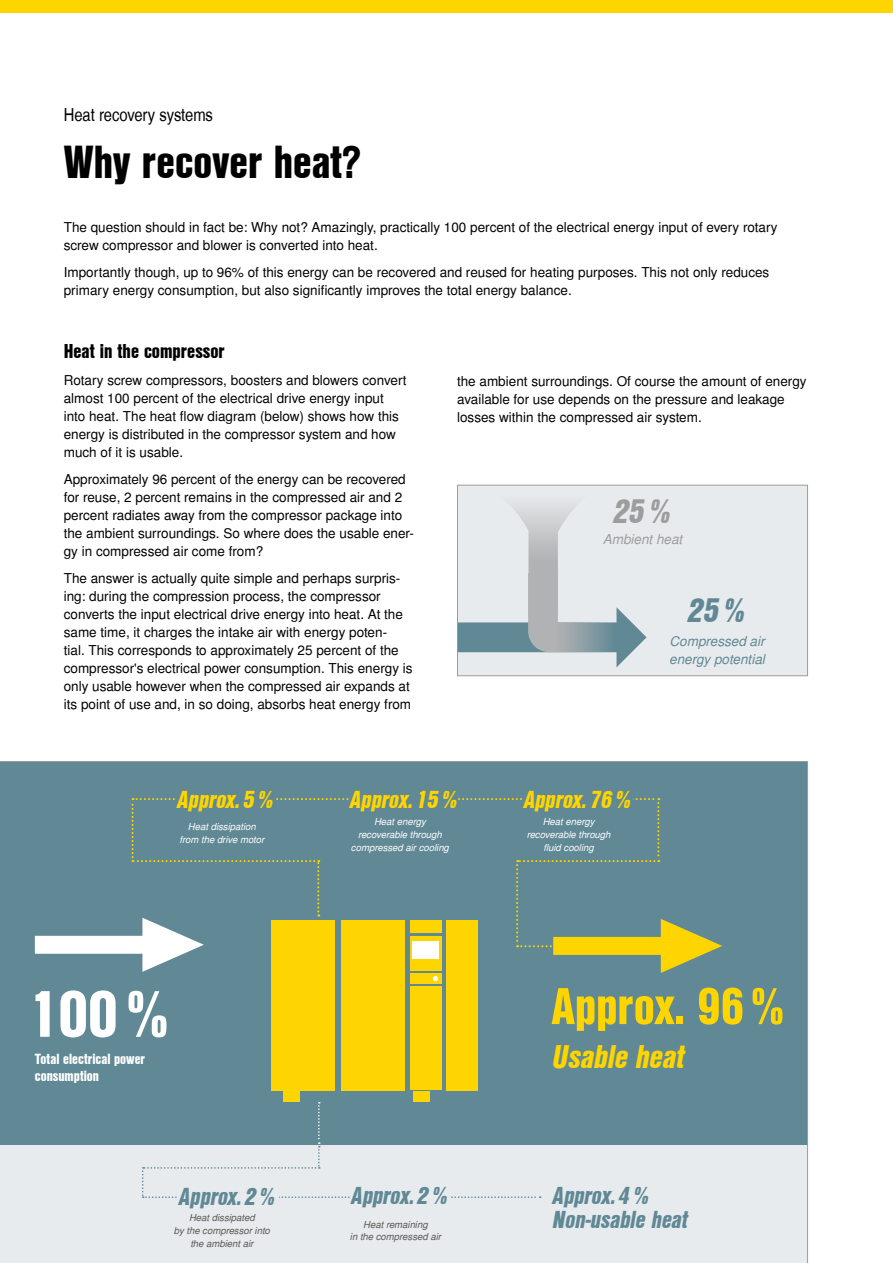
<style>
.page{position:relative;width:893px;height:1263px;background:#fff}
.page>*{position:absolute;margin:0;border:0;box-sizing:border-box;transform-origin:0 0}
.t1{font:63.6px "Nimbus San L Bla Con";color:#fff}
.t2{font:50.1px "Nimbus San L Bla Con";color:#ffd500}
.t3{font:45px "Nimbus San L Bla Con";color:#000}
.t4{font:33px "Nimbus San L Bla Con Ita";color:#9c9d9d}
.t5{font:33px "Nimbus San L Bla Con Ita";color:#608995}
.t6{font:31.8px "Nimbus San L Bla Con Ita";color:#ffd500}
.t7{font:23.85px "Nimbus San L Bla Con Ita";color:#608995}
.t8{font:23.85px "Nimbus San L Bla Con Ita";color:#ffd500}
.t9{font:19.5px "Nimbus San L Bla Con";color:#000}
.t10{font:18px "Nimbus San L Reg Con";color:#000}
.t11{font:14.25px/17.5px "Nimbus San L Bla Con";color:#fff}
.t12{font:13.5px/18px "Nimbus San L";color:#000}
.t13{font:italic 13.5px/18px "Nimbus San L";color:#608995}
.t14{font:italic 13.5px "Nimbus San L";color:#9c9d9d}
.t15{font:italic 9.6px/12.8px "Nimbus San L";color:#fff;text-align:center}
.t16{font:italic 9.6px/12.8px "Nimbus San L";color:#575756;text-align:center}
</style>
<div class="page">
<div style="left:0;top:0;width:893px;height:13px;background:#ffd500"></div>
<svg style="left:0;top:761px;width:808px;height:502px;background:#8fa79c"></svg>
<div style="left:457px;top:485px;width:351px;height:191px;background:#e8ebed;border:1px solid #9c9d9d"></div>
<svg style="left:458px;top:495px;width:189px;height:172px"></svg>
<h3 class="t10" style="left:64px;top:104px;width:151px">Heat recovery systems</h3>
<h3 class="t3" style="left:64px;top:128px;width:299px">Why recover heat?</h3>
<p class="t12" style="left:64px;top:219px;width:715px">The question should in fact be: Why not? Amazingly, practically 100 percent of the electrical energy input of every rotary screw compressor and blower is converted into heat.</p>
<p class="t12" style="left:64px;top:264px;width:707px">Importantly though, up to 96% of this energy can be recovered and reused for heating purposes. This not only reduces primary energy consumption, but also significantly improves the total energy balance.</p>
<h3 class="t9" style="left:64px;top:337px;width:162px">Heat in the compressor</h3>
<p class="t12" style="left:64px;top:372px;width:344px">Rotary screw compressors, boosters and blowers convert almost 100 percent of the electrical drive energy input into heat. The heat flow diagram (below) shows how this energy is distributed in the compressor system and how much of it is usable.</p>
<p class="t12" style="left:64px;top:471px;width:352px">Approximately 96 percent of the energy can be recovered for reuse, 2 percent remains in the compressed air and 2 percent radiates away from the compressor package into the ambient surroundings. So where does the usable ener&shy;gy in compressed air come from?</p>
<p class="t12" style="left:64px;top:570px;width:350px">The answer is actually quite simple and perhaps surpris&shy;ing: during the compression process, the compressor converts the input electrical drive energy into heat. At the same time, it charges the intake air with energy poten-<br>tial. This corresponds to approximately 25 percent of the compressor's electrical power consumption. This energy is only usable however when the compressed air expands at its point of use and, in so doing, absorbs heat energy from</p>
<p class="t12" style="left:457px;top:372px;width:351px">the ambient surroundings. Of course the amount of energy available for use depends on the pressure and leakage losses within the compressed air system.</p>
<h3 class="t4" style="left:614px;top:487px;width:59px">25%</h3>
<p class="t14" style="left:603px;top:531px;width:81px">Ambient heat</p>
<h3 class="t5" style="left:688px;top:586px;width:59px">25%</h3>
<p class="t13" style="left:669px;top:633px;width:97px">Compressed air energy potential</p>
<h3 class="t8" style="left:178px;top:781px;width:98px">Approx. 5 %</h3>
<h3 class="t8" style="left:351px;top:781px;width:109px">Approx. 15 %</h3>
<h3 class="t8" style="left:524px;top:781px;width:109px">Approx. 76 %</h3>
<p class="t15" style="left:351px;top:816px;width:99px">Heat energy recoverable through compressed air cooling</p>
<p class="t15" style="left:180px;top:820px;width:86px">Heat dissipation from the drive motor</p>
<p class="t15" style="left:527px;top:816px;width:85px">Heat energy recoverable through fluid cooling</p>
<h1 class="t1" style="left:29px;top:966px;width:142px">100 %</h1>
<h2 class="t2" style="left:551px;top:968px;width:235px">Approx. 96 %</h2>
<p class="t11" style="left:35px;top:1049px;width:112px">Total electrical power consumption</p>
<h3 class="t6" style="left:553px;top:1033px;width:133px">Usable heat</h3>
<h3 class="t7" style="left:179px;top:1179px;width:98px">Approx. 2 %</h3>
<h3 class="t7" style="left:352px;top:1177px;width:98px">Approx. 2 %</h3>
<h3 class="t7" style="left:553px;top:1177px;width:98px">Approx. 4 %</h3>
<h3 class="t7" style="left:553px;top:1201px;width:136px">Non-usable heat</h3>
<p class="t16" style="left:174px;top:1212px;width:98px">Heat dissipated<br>by the compressor into the ambient air</p>
<p class="t16" style="left:350px;top:1218px;width:93px">Heat remaining<br>in the compressed air</p>
</div>
